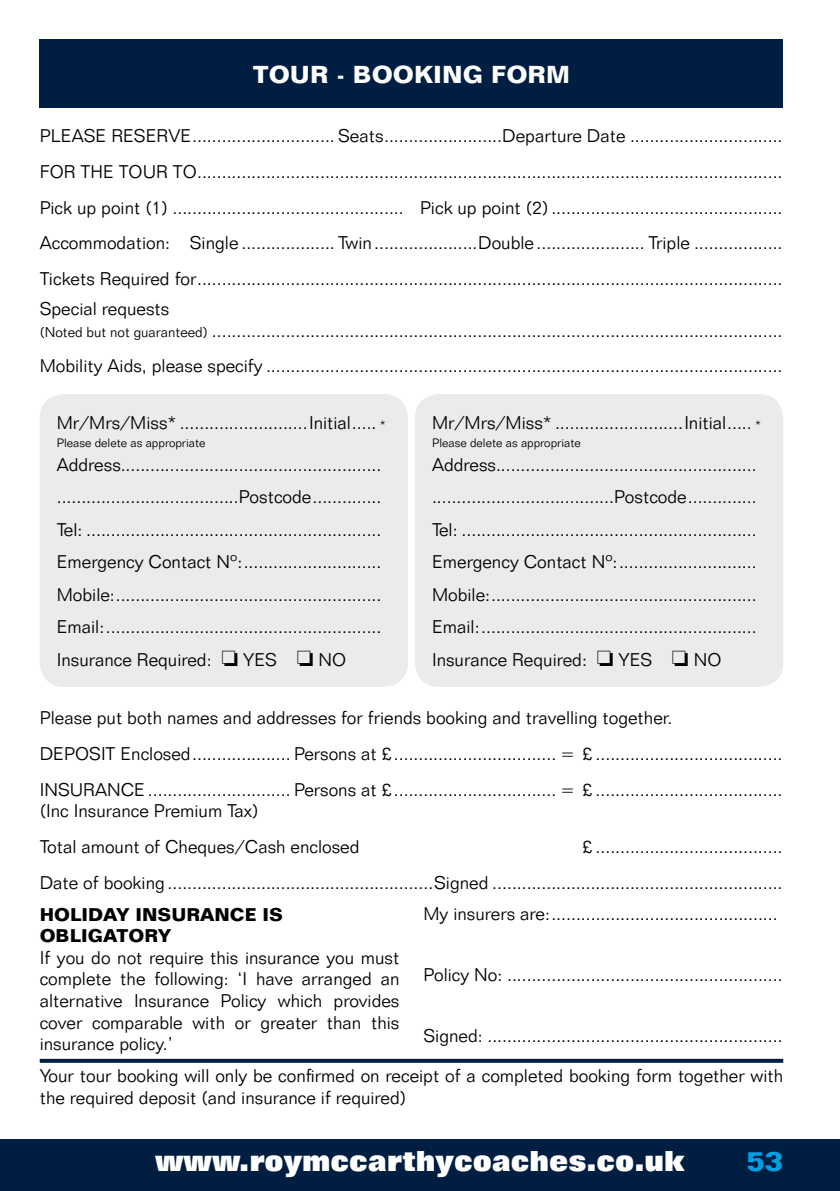
<style>
.page{position:relative;width:840px;height:1191px;background:#fff}
.page>*{position:absolute;margin:0;border:0;box-sizing:border-box;transform-origin:0 0}
.t1{font:800 28px "Folio BT";color:#fff}
.t2{font:700 28px "Folio BT";color:#009fe3}
.t3{font:700 24px "Folio BT";color:#fff}
.t4{font:300 18px/32.6px "Folio BT";color:#000;text-align:justify}
.t5{font:700 18px/21.6px "Folio BT";color:#000}
.t6{font:300 12px "Folio BT";color:#000}
.s1{font-size:14px}
.s2{font-size:12px}
</style>
<div class="page">
<div style="left:0;top:1140px;width:839px;height:51px;background:#001e42"></div>
<div style="left:40px;top:394px;width:367px;height:293px;background:#e9ebec;border-radius:24px"></div>
<div style="left:415px;top:394px;width:367px;height:293px;background:#e9ebec;border-radius:24px"></div>
<div style="left:40px;top:40px;width:742px;height:68px;background:#001e42"></div>
<svg style="left:40px;top:1058px;width:742px;height:4px;background:#344c68"></svg>
<h2 class="t3" style="left:253px;top:60px;width:318px">TOUR - BOOKING FORM</h2>
<p class="t4" style="left:40px;top:118px;width:744px;line-height:35.6px">PLEASE RESERVE............................. Seats........................Departure Date ...............................<br>FOR THE TOUR TO.......................................................................................................................<br>Pick up point (1) ............................................... Pick up point (2) ...............................................<br>Accommodation: Single ................... Twin.....................Double ...................... Triple ..................<br>Tickets Required for.......................................................................................................................</p>
<p class="t4" style="left:40px;top:298px;width:744px;line-height:21.6px">Special requests<br><span class="s1">(Noted but not guaranteed)</span> ....................................................................................................................</p>
<p class="t4" style="left:40px;top:349px;width:744px">Mobility Aids, please specify .........................................................................................................</p>
<p class="t4" style="left:57px;top:406px;width:330px">Mr/Mrs/Miss* ..........................Initial..... <span class="s2">*</span></p>
<p class="t6" style="left:57px;top:435px;width:150px">Please delete as appropriate</p>
<p class="t4" style="left:57px;top:448px;width:326px">Address..................................................... .....................................Postcode..............<br>Tel: ............................................................<br>Emergency Contact Nº:............................<br>Mobile:......................................................<br>Email:........................................................<br>Insurance Required: □ YES □ NO</p>
<p class="t4" style="left:432px;top:406px;width:330px">Mr/Mrs/Miss* ..........................Initial..... <span class="s2">*</span></p>
<p class="t6" style="left:432px;top:435px;width:150px">Please delete as appropriate</p>
<p class="t4" style="left:432px;top:448px;width:326px">Address..................................................... .....................................Postcode..............<br>Tel: ............................................................<br>Emergency Contact Nº:............................<br>Mobile:......................................................<br>Email:........................................................<br>Insurance Required: □ YES □ NO</p>
<p class="t4" style="left:40px;top:700px;width:743px;line-height:35.6px;text-align:left">Please put both names and addresses for friends booking and travelling together.<br>DEPOSIT Enclosed.................... Persons at £................................. = £ ......................................<br>INSURANCE ............................. Persons at £................................. = £ ......................................</p>
<p class="t4" style="left:40px;top:793px;width:321px;line-height:35.6px">(Inc Insurance Premium Tax)<br>Total amount of Cheques/Cash enclosed</p>
<p class="t4" style="left:40px;top:828px;width:744px;line-height:35.6px;text-align:right">£ ......................................<br>Date of booking ......................................................Signed ...........................................................</p>
<p class="t5" style="left:40px;top:903px;width:244px">HOLIDAY INSURANCE IS<br>OBLIGATORY</p>
<p class="t4" style="left:40px;top:946px;width:361px;line-height:21.6px">If you do not require this insurance you must complete the following: ‘I have arranged an alternative Insurance Policy which provides cover comparable with or greater than this insurance policy.’</p>
<p class="t4" style="left:423px;top:897px;width:355px">My insurers are:..............................................</p>
<p class="t4" style="left:423px;top:958px;width:360px">Policy No: ........................................................</p>
<p class="t4" style="left:423px;top:1019px;width:360px">Signed: ............................................................</p>
<p class="t4" style="left:40px;top:1065px;width:744px;line-height:21.6px">Your tour booking will only be confirmed on receipt of a completed booking form together with the required deposit (and insurance if required)</p>
<h1 class="t1" style="left:155px;top:1143px;width:531px">www.roymccarthycoaches.co.uk</h1>
<h1 class="t2" style="left:746px;top:1143px;width:38px">53</h1>
</div>
